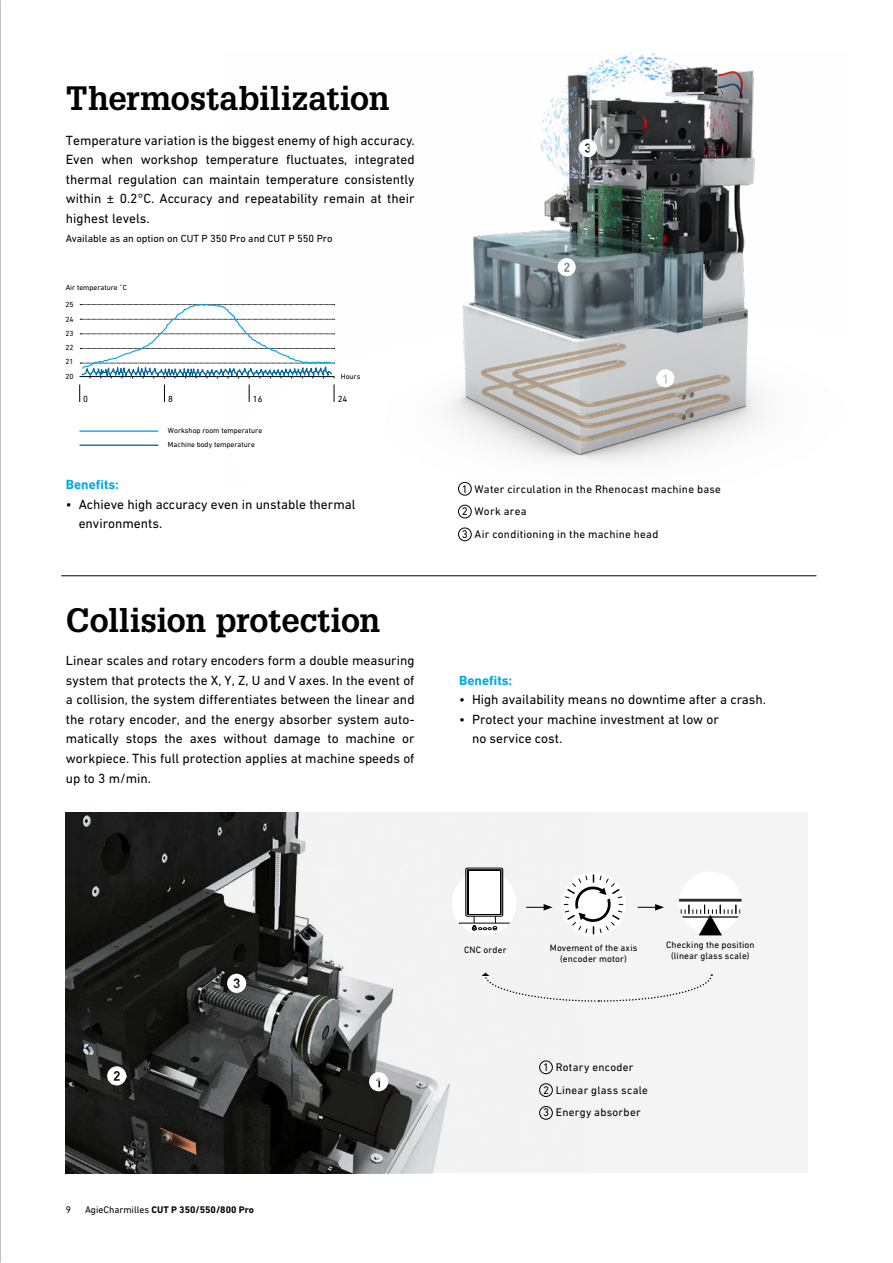
<style>
.page{position:relative;width:893px;height:1263px;background:#fff}
.page>*{position:absolute;margin:0;border:0;box-sizing:border-box;transform-origin:0 0}
.t1{font:700 33px "Glypha LT Pro";letter-spacing:-.005em;color:#000}
.t2{font:13.5px/19.5px "DIN Next W1 G";color:#000}
.t3{font:700 13.5px "DIN Next W1 G";color:#00aae5}
.t4{font:11.25px/22.5px "DIN Next W1 G";letter-spacing:.025em;color:#000}
.t5{font:10.5px "DIN Next W1 G";color:#000}
.t6{font:700 9.75px "DIN Next W1 G";color:#000}
.t7{font:9.75px "DIN Next W1 G";color:#000}
.t8{font:9.3px/11.2px "DIN Next W1 G";letter-spacing:.015em;color:#000;text-align:center}
.t9{font:9px "DIN Next W1 G";color:#000}
.t10{font:7.5px/14.1px "DIN Next W1 G";color:#000}
.s1{font-weight:400}
</style>
<div class="page">
<img style="left:0;top:279px;width:1px;height:837px">
<div style="left:66px;top:813px;width:742px;height:360px;background:#f4f4f4"></div>
<img style="left:66px;top:813px;width:487px;height:360px">
<img style="left:449px;top:53px;width:312px;height:436px">
<svg style="left:579px;top:139px;width:18px;height:18px"></svg>
<svg style="left:558px;top:258px;width:18px;height:18px"></svg>
<svg style="left:656px;top:369px;width:18px;height:18px"></svg>
<hr style="left:79px;top:430px;width:79px;height:2px;background:#00a3e2">
<hr style="left:79px;top:444px;width:79px;height:2px;background:#0069a0">
<svg style="left:79px;top:303px;width:256px;height:99px"></svg>
<svg style="left:107px;top:1066px;width:19px;height:19px"></svg>
<svg style="left:227px;top:974px;width:19px;height:19px"></svg>
<svg style="left:369px;top:1072px;width:19px;height:19px"></svg>
<div style="left:679px;top:871px;width:63px;height:63px;background:#fff;border-radius:50%"></div>
<svg style="left:679px;top:899px;width:63px;height:36px"></svg>
<svg style="left:526px;top:904px;width:27px;height:6px"></svg>
<svg style="left:638px;top:904px;width:26px;height:6px"></svg>
<div style="left:561px;top:872px;width:65px;height:65px;background:#fff;border-radius:50%"></div>
<svg style="left:564px;top:875px;width:59px;height:59px"></svg>
<svg style="left:482px;top:973px;width:231px;height:29px"></svg>
<div style="left:452px;top:871px;width:65px;height:64px;background:#fff;border-radius:50%"></div>
<svg style="left:459px;top:867px;width:51px;height:68px"></svg>
<div style="left:458px;top:505px;width:13px;height:13px;border:1px solid #000;border-radius:50%"></div>
<div style="left:458px;top:482px;width:13px;height:13px;border:1px solid #000;border-radius:50%"></div>
<div style="left:458px;top:528px;width:13px;height:13px;border:1px solid #000;border-radius:50%"></div>
<hr style="left:61px;top:575px;width:755px;height:1px;background:#000">
<div style="left:539px;top:1083px;width:14px;height:14px;border:1px solid #000;border-radius:50%"></div>
<div style="left:539px;top:1061px;width:14px;height:13px;border:1px solid #000;border-radius:50%"></div>
<div style="left:539px;top:1106px;width:14px;height:13px;border:1px solid #000;border-radius:50%"></div>
<h1 class="t1" style="left:66px;top:78px;width:325px">Thermostabilization</h1>
<p class="t2" style="left:66px;top:130px;width:350px;text-align:justify">Temperature variation is the biggest enemy of high accuracy.<br>Even when workshop temperature fluctuates, integrated thermal regulation can maintain temperature consistently within ± 0.2°C. Accuracy and repeatability remain at their highest levels.</p>
<p class="t5" style="left:66px;top:233px;width:268px">Available as an option on CUT P 350 Pro and CUT P 550 Pro</p>
<p class="t10" style="left:66px;top:281px;width:63px">Air temperature ˚C</p>
<p class="t10" style="left:65px;top:297px;width:10px">25</p>
<p class="t10" style="left:65px;top:312px;width:10px">24</p>
<p class="t10" style="left:65px;top:326px;width:10px">23</p>
<p class="t10" style="left:65px;top:341px;width:10px">22</p>
<p class="t10" style="left:65px;top:355px;width:10px">21</p>
<p class="t10" style="left:65px;top:369px;width:10px">20</p>
<p class="t10" style="left:341px;top:369px;width:21px">Hours</p>
<p class="t9" style="left:83px;top:394px;width:6px">0</p>
<p class="t9" style="left:168px;top:394px;width:6px">8</p>
<p class="t9" style="left:253px;top:394px;width:11px">16</p>
<p class="t9" style="left:338px;top:394px;width:11px">24</p>
<p class="t10" style="left:168px;top:423px;width:96px">Workshop room temperature<br>Machine body temperature</p>
<p class="t3" style="left:66px;top:476px;width:55px">Benefits:</p>
<p class="t2" style="left:79px;top:494px;width:278px;text-indent:-13px">• Achieve high accuracy even in unstable thermal environments.</p>
<h1 class="t1" style="left:66px;top:600px;width:316px">Collision protection</h1>
<p class="t2" style="left:66px;top:651px;width:350px;text-align:justify">Linear scales and rotary encoders form a double measuring system that protects the X, Y, Z, U and V axes. In the event of a collision, the system differentiates between the linear and the rotary encoder, and the energy absorber system auto&shy;matically stops the axes without damage to machine or workpiece. This full protection applies at machine speeds of up to 3 m/min.</p>
<p class="t4" style="left:462px;top:478px;width:261px">1 Water circulation in the Rhenocast machine base<br>2 Work area<br>3 Air conditioning in the machine head</p>
<p class="t3" style="left:459px;top:672px;width:55px">Benefits:</p>
<p class="t2" style="left:459px;top:690px;width:308px">• High availability means no downtime after a crash.</p>
<p class="t2" style="left:472px;top:709px;width:249px;text-indent:-13px">• Protect your machine investment at low or no service cost.</p>
<p class="t7" style="left:66px;top:1204px;width:7px">9</p>
<p class="t6" style="left:85px;top:1204px;width:171px"><span class="s1">AgieCharmilles</span> CUT P 350/550/800 Pro</p>
<p class="t8" style="left:464px;top:944px;width:44px">CNC order</p>
<p class="t8" style="left:550px;top:942px;width:89px">Movement of the axis (encoder motor)</p>
<p class="t8" style="left:666px;top:939px;width:90px">Checking the position (linear glass scale)</p>
<p class="t4" style="left:543px;top:1056px;width:106px">1 Rotary encoder<br>2 Linear glass scale<br>3 Energy absorber</p>
</div>
